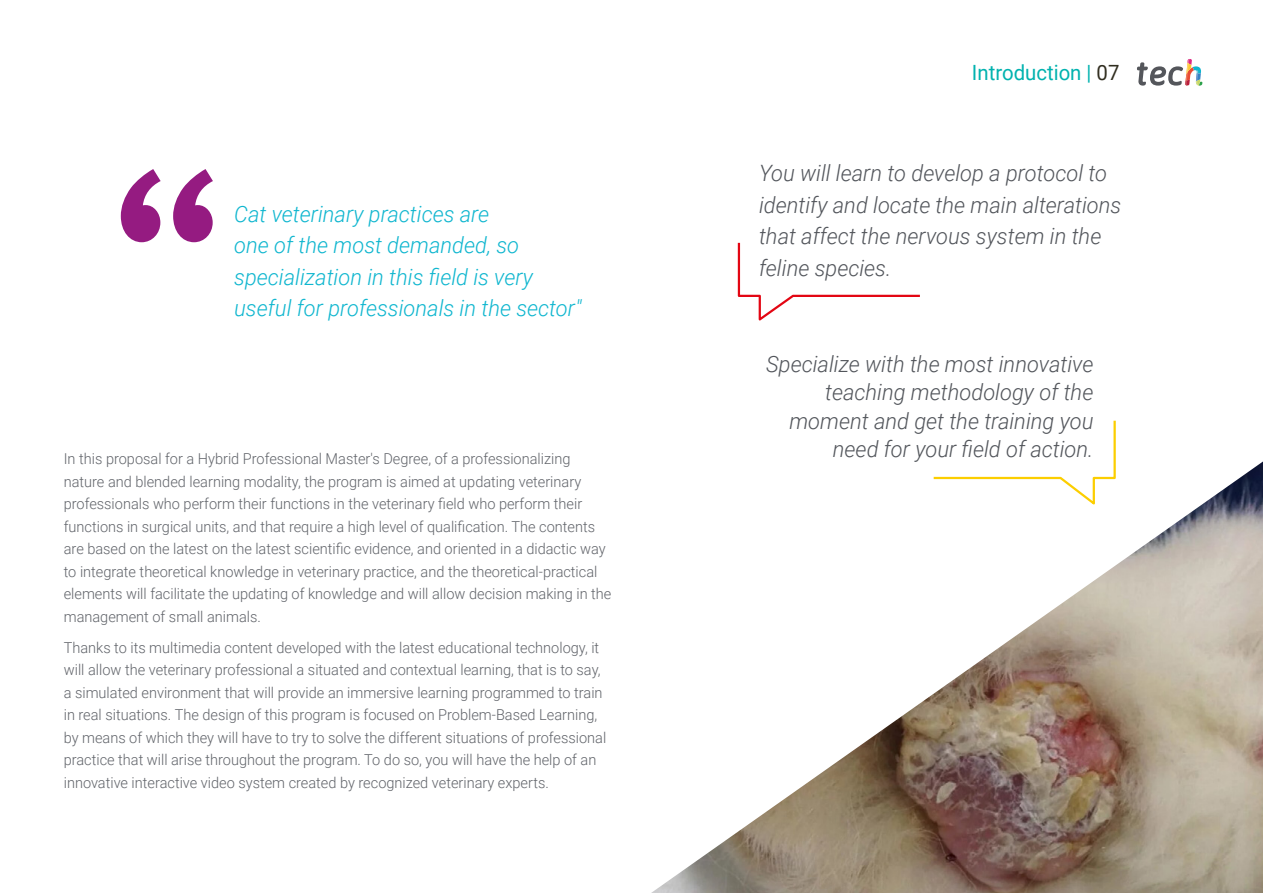
<style>
.page{position:relative;width:1263px;height:893px;background:#fff}
.page>*{position:absolute;margin:0;border:0;box-sizing:border-box;transform-origin:0 0}
.t1{font:italic 300 22.5px/31.5px "Roboto";color:#52555b}
.t2{font:italic 300 22.5px/31.5px "Roboto";color:#0fb6cf}
.t3{font:21px "Roboto";color:#00b2af}
.t4{font:300 15px/22.5px "Roboto";color:#61646a}
.s1{color:#312e20}
</style>
<div class="page">
<svg style="left:121px;top:169px;width:92px;height:73px"></svg>
<img style="left:651px;top:461px;width:612px;height:432px">
<svg style="left:737px;top:242px;width:183px;height:79px"></svg>
<svg style="left:931px;top:420px;width:186px;height:88px"></svg>
<svg style="left:1137px;top:59px;width:65px;height:27px"></svg>
<h1 class="t2" style="left:234px;top:197px;width:349px">Cat veterinary practices are<br>one of the most demanded, so specialization in this field is very useful for professionals in the sector"</h1>
<p class="t4" style="left:64px;top:447px;width:549px">In this proposal for a Hybrid Professional Master's Degree, of a professionalizing nature and blended learning modality, the program is aimed at updating veterinary professionals who perform their functions in the veterinary field who perform their functions in surgical units, and that require a high level of qualification. The contents are based on the latest on the latest scientific evidence, and oriented in a didactic way to integrate theoretical knowledge in veterinary practice, and the theoretical-practical elements will facilitate the updating of knowledge and will allow decision making in the management of small animals.</p>
<p class="t4" style="left:64px;top:635px;width:544px">Thanks to its multimedia content developed with the latest educational technology, it will allow the veterinary professional a situated and contextual learning, that is to say, a simulated environment that will provide an immersive learning programmed to train in real situations. The design of this program is focused on Problem-Based Learning, by means of which they will have to try to solve the different situations of professional practice that will arise throughout the program. To do so, you will have the help of an innovative interactive video system created by recognized veterinary experts.</p>
<h2 class="t3" style="left:972px;top:57px;width:149px">Introduction | <span class="s1">07</span></h2>
<h1 class="t1" style="left:759px;top:157px;width:364px">You will learn to develop a protocol to identify and locate the main alterations that affect the nervous system in the feline species.</h1>
<h1 class="t1" style="left:766px;top:349px;width:329px;line-height:28.5px;text-align:right">Specialize with the most innovative teaching methodology of the moment and get the training you need for your field of action.</h1>
</div>
